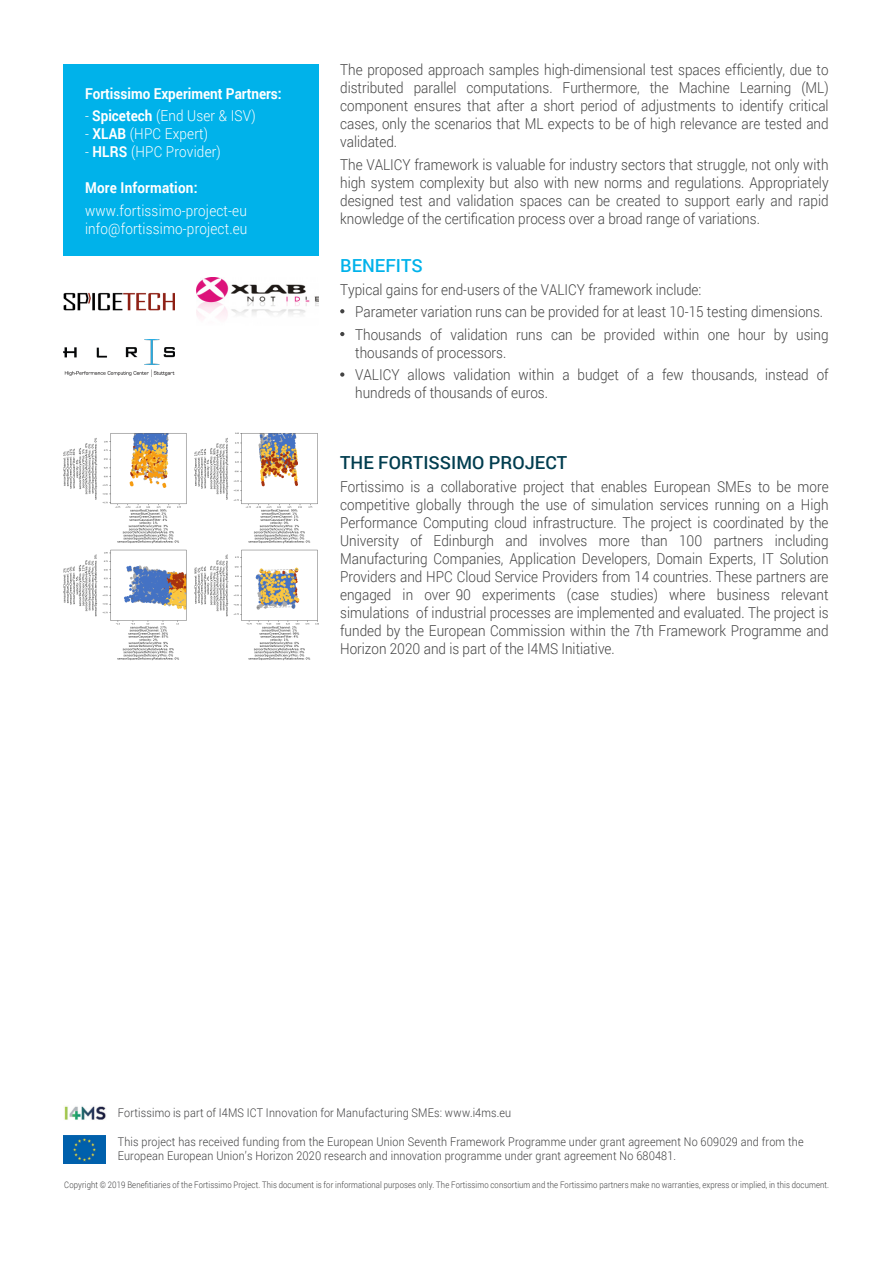
<style>
.page{position:relative;width:893px;height:1263px;background:#fff}
.page>*{position:absolute;margin:0;border:0;box-sizing:border-box;transform-origin:0 0}
.t1{font:500 18px "Roboto";color:#013d4f}
.t2{font:500 18px "Roboto";color:#00b2ea}
.t3{font:300 15px/18px "Roboto";color:#434343;text-align:justify;scale:.9 1}
.t4{font:300 15px/18px "Roboto";letter-spacing:.015em;color:#fff;scale:.9 1}
.t5{font:700 15px "Roboto";color:#fff;scale:.9 1}
.t6{font:300 12px/14.4px "Roboto";letter-spacing:.015em;color:#404041;scale:.9 1}
.t7{font:300 9px "Roboto";letter-spacing:.015em;color:#404041;scale:.86 1}
.s1{font-weight:700}
</style>
<div class="page">
<img style="left:64px;top:1135px;width:42px;height:28px">
<img style="left:64px;top:1106px;width:42px;height:14px">
<div style="left:64px;top:64px;width:255px;height:191px;background:#00b2ea"></div>
<img style="left:63px;top:432px;width:256px;height:229px">
<svg style="left:340px;top:309px;width:4px;height:4px"></svg>
<svg style="left:340px;top:332px;width:4px;height:4px"></svg>
<svg style="left:340px;top:372px;width:4px;height:5px"></svg>
<img style="left:64px;top:292px;width:110px;height:18px">
<img style="left:197px;top:277px;width:122px;height:42px">
<img style="left:64px;top:339px;width:110px;height:37px">
<p class="t5" style="left:85px;top:83px;width:220px">Fortissimo Experiment Partners:</p>
<p class="t4" style="left:85px;top:106px;width:191px">- <span class="s1">Spicetech</span> (End User &amp; ISV)</p>
<p class="t4" style="left:85px;top:124px;width:138px">- <span class="s1">XLAB</span> (HPC Expert)</p>
<p class="t4" style="left:85px;top:142px;width:152px">- <span class="s1">HLRS</span> (HPC Provider)</p>
<p class="t5" style="left:85px;top:177px;width:126px">More Information:</p>
<p class="t4" style="left:85px;top:201px;width:182px">www.fortissimo-project-eu info@fortissimo-project.eu</p>
<p class="t3" style="left:340px;top:60px;width:544px">The proposed approach samples high-dimensional test spaces efficiently, due to distributed parallel computations. Furthermore, the Machine Learning (ML) component ensures that after a short period of adjustments to identify critical cases, only the scenarios that ML expects to be of high relevance are tested and validated.</p>
<p class="t3" style="left:340px;top:155px;width:544px">The VALICY framework is valuable for industry sectors that struggle, not only with high system complexity but also with new norms and regulations. Appropriately designed test and validation spaces can be created to support early and rapid knowledge of the certification process over a broad range of variations.</p>
<p class="t2" style="left:340px;top:253px;width:84px">BENEFITS</p>
<p class="t3" style="left:355px;top:278px;width:528px;line-height:22.5px;text-align:left;text-indent:-15px">Typical gains for end-users of the VALICY framework include:<br>Parameter variation runs can be provided for at least 10-15 testing dimensions.<br>Thousands of validation runs can be provided within one hour by using</p>
<p class="t3" style="left:355px;top:341px;width:528px;line-height:22.5px">thousands of processors.<br>VALICY allows validation within a budget of a few thousands, instead of</p>
<p class="t3" style="left:355px;top:383px;width:216px">hundreds of thousands of euros.</p>
<p class="t1" style="left:340px;top:450px;width:229px">THE FORTISSIMO PROJECT</p>
<p class="t3" style="left:340px;top:477px;width:544px">Fortissimo is a collaborative project that enables European SMEs to be more competitive globally through the use of simulation services running on a High Performance Computing cloud infrastructure. The project is coordinated by the University of Edinburgh and involves more than 100 partners including Manufacturing Companies, Application Developers, Domain Experts, IT Solution Providers and HPC Cloud Service Providers from 14 countries. These partners are engaged in over 90 experiments (case studies) where business relevant simulations of industrial processes are implemented and evaluated. The project is funded by the European Commission within the 7th Framework Programme and Horizon 2020 and is part of the I4MS Initiative.</p>
<p class="t6" style="left:118px;top:1105px;width:439px">Fortissimo is part of I4MS ICT Innovation for Manufacturing SMEs: www.i4ms.eu</p>
<p class="t6" style="left:118px;top:1134px;width:763px">This project has received funding from the European Union Seventh Framework Programme under grant agreement No 609029 and from the<br>European European Union’s Horizon 2020 research and innovation programme under grant agreement No 680481.</p>
<p class="t7" style="left:64px;top:1179px;width:891px">Copyright © 2019 Benefitiaries of the Fortissimo Project. This document is for informational purposes only. The Fortissimo consortium and the Fortissimo partners make no warranties, express or implied, in this document.</p>
</div>
